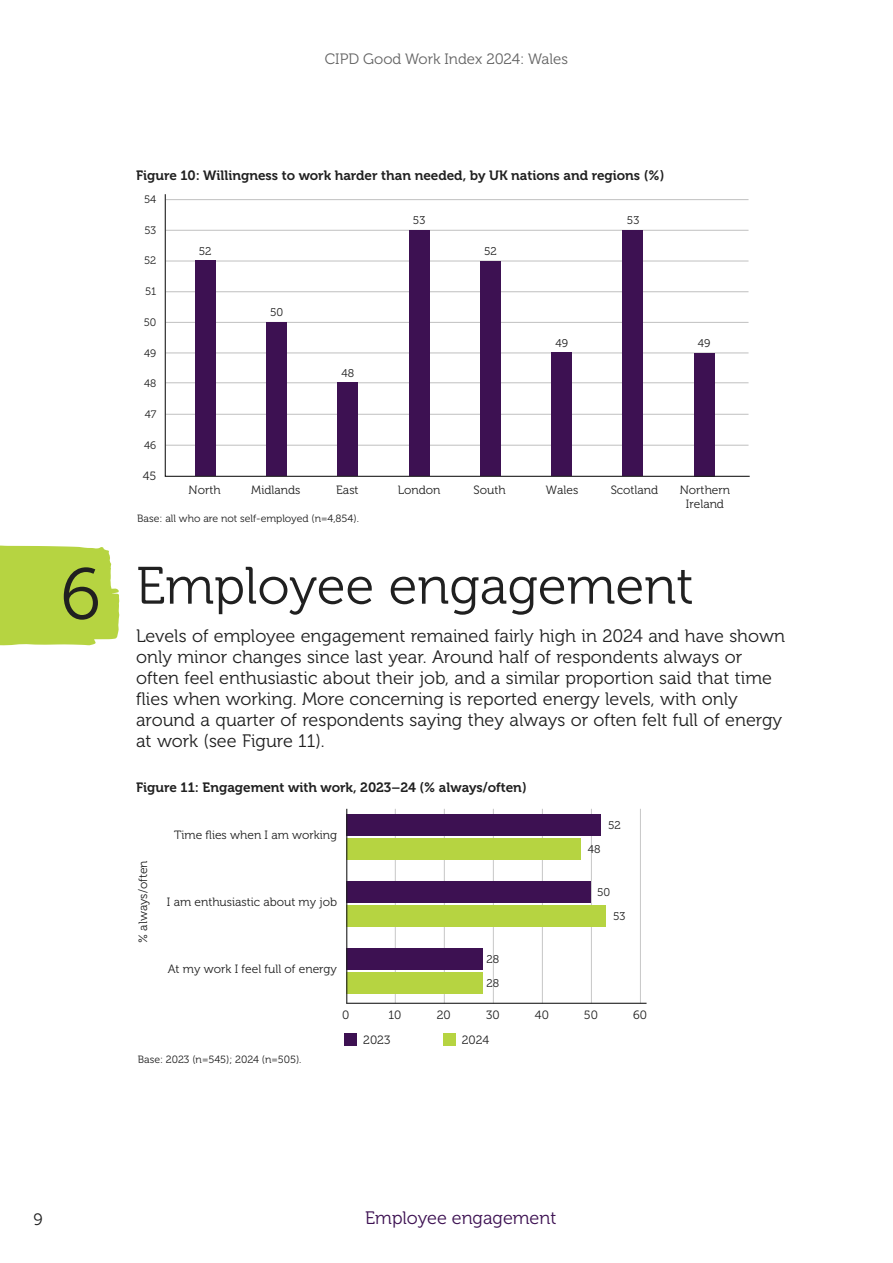
<style>
.page{position:relative;width:893px;height:1263px;background:#fff}
.page>*{position:absolute;margin:0;border:0;box-sizing:border-box;transform-origin:0 0}
.t1{font:72px "Museo 300";color:#202020}
.Section_head{font:52.5px "Museo 300";color:#202020}
.B_body{font:18px/21px "Museo 300";color:#202020}
.t2{font:18px "Museo 300";color:#3d1152}
.t3{font:16.5px "Museo 300";color:#202020}
.t4{font:15px "Museo 300";color:#636363}
.t5{font:13.5px "Museo 700";color:#202020}
.t6{font:12px/13.5px "Museo 300";color:#202020;text-align:center}
.t7{font:11.25px/24.3px "Museo 300";color:#202020}
.t8{font:10.8px "Museo 300";color:#202020}
.t9{font:10.5px "Museo 300";color:#1f1f1f}
</style>
<div class="page">
<svg style="left:164px;top:194px;width:586px;height:283px"></svg>
<hr style="left:640px;top:809px;width:1px;height:194px;background:#c7c7c7">
<hr style="left:395px;top:809px;width:1px;height:194px;background:#c7c7c7">
<hr style="left:444px;top:809px;width:1px;height:194px;background:#c7c7c7">
<hr style="left:493px;top:809px;width:1px;height:194px;background:#c7c7c7">
<hr style="left:542px;top:809px;width:1px;height:194px;background:#c7c7c7">
<hr style="left:591px;top:809px;width:1px;height:194px;background:#c7c7c7">
<div style="left:346px;top:814px;width:255px;height:22px;background:#3d1152"></div>
<div style="left:346px;top:839px;width:235px;height:21px;background:#b6d441"></div>
<div style="left:346px;top:881px;width:245px;height:21px;background:#3d1152"></div>
<div style="left:346px;top:905px;width:260px;height:22px;background:#b6d441"></div>
<div style="left:346px;top:948px;width:137px;height:21px;background:#3d1152"></div>
<div style="left:346px;top:972px;width:137px;height:21px;background:#b6d441"></div>
<hr style="left:346px;top:1003px;width:300px;height:1px;background:#202020">
<hr style="left:346px;top:809px;width:1px;height:194px;background:#202020">
<div style="left:345px;top:1033px;width:12px;height:13px;background:#3d1152"></div>
<div style="left:443px;top:1033px;width:12px;height:13px;background:#b6d441"></div>
<svg style="left:0;top:546px;width:120px;height:99px;background:#bad64c"></svg>
<p class="t4" style="left:325px;top:51px;width:245px">CIPD Good Work Index 2024: Wales</p>
<p class="t1" style="left:61px;top:555px;width:42px">6</p>
<p class="t5" style="left:136px;top:167px;width:530px">Figure 10: Willingness to work harder than needed, by UK nations and regions (%)</p>
<p class="t8" style="left:144px;top:193px;width:14px">54</p>
<p class="t8" style="left:144px;top:224px;width:13px">53</p>
<p class="t8" style="left:144px;top:255px;width:14px">52</p>
<p class="t8" style="left:145px;top:286px;width:13px">51</p>
<p class="t8" style="left:144px;top:316px;width:14px">50</p>
<p class="t8" style="left:144px;top:347px;width:14px">49</p>
<p class="t8" style="left:144px;top:378px;width:14px">48</p>
<p class="t8" style="left:145px;top:408px;width:13px">47</p>
<p class="t8" style="left:144px;top:439px;width:14px">46</p>
<p class="t6" style="left:143px;top:469px;width:15px">45</p>
<p class="t7" style="left:199px;top:239px;width:14px">52</p>
<p class="t7" style="left:270px;top:301px;width:15px">50</p>
<p class="t7" style="left:342px;top:361px;width:14px">48</p>
<p class="t7" style="left:413px;top:208px;width:14px">53</p>
<p class="t7" style="left:484px;top:239px;width:14px">52</p>
<p class="t7" style="left:627px;top:209px;width:14px">53</p>
<p class="t7" style="left:555px;top:331px;width:14px">49</p>
<p class="t7" style="left:698px;top:331px;width:14px">49</p>
<p class="t6" style="left:189px;top:483px;width:34px">North</p>
<p class="t6" style="left:251px;top:483px;width:51px">Midlands</p>
<p class="t6" style="left:336px;top:483px;width:24px">East</p>
<p class="t6" style="left:398px;top:483px;width:44px">London</p>
<p class="t6" style="left:474px;top:483px;width:34px">South</p>
<p class="t6" style="left:546px;top:483px;width:34px">Wales</p>
<p class="t6" style="left:611px;top:483px;width:49px">Scotland</p>
<p class="t6" style="left:680px;top:483px;width:52px">Northern<br>Ireland</p>
<p class="t9" style="left:137px;top:512px;width:223px">Base: all who are not self-employed (n=4,854).</p>
<p class="Section_head" style="left:136px;top:557px;width:559px">Employee engagement</p>
<p class="B_body" style="left:136px;top:626px;width:650px">Levels of employee engagement remained fairly high in 2024 and have shown only minor changes since last year. Around half of respondents always or often feel enthusiastic about their job, and a similar proportion said that time flies when working. More concerning is reported energy levels, with only around a quarter of respondents saying they always or often felt full of energy at work (see Figure 11).</p>
<p class="t5" style="left:136px;top:780px;width:392px">Figure 11: Engagement with work, 2023–24 (% always/often)</p>
<p class="t6" style="left:137px;top:943px;width:84px;rotate:-90deg">% always/often</p>
<p class="t6" style="left:174px;top:828px;width:164px">Time flies when I am working</p>
<p class="t6" style="left:167px;top:895px;width:172px">I am enthusiastic about my job</p>
<p class="t6" style="left:168px;top:962px;width:171px">At my work I feel full of energy</p>
<p class="t7" style="left:486px;top:947px;width:14px">28<br>28</p>
<p class="t7" style="left:608px;top:813px;width:14px">52</p>
<p class="t7" style="left:588px;top:837px;width:14px">48</p>
<p class="t7" style="left:597px;top:880px;width:15px">50</p>
<p class="t7" style="left:613px;top:904px;width:14px">53</p>
<p class="t6" style="left:342px;top:1009px;width:9px">0</p>
<p class="t6" style="left:388px;top:1009px;width:14px">10</p>
<p class="t6" style="left:437px;top:1009px;width:15px">20</p>
<p class="t6" style="left:486px;top:1009px;width:15px">30</p>
<p class="t6" style="left:535px;top:1009px;width:15px">40</p>
<p class="t6" style="left:584px;top:1009px;width:16px">50</p>
<p class="t6" style="left:633px;top:1009px;width:15px">60</p>
<p class="t9" style="left:138px;top:1054px;width:165px">Base: 2023 (n=545); 2024 (n=505).</p>
<p class="t6" style="left:363px;top:1034px;width:29px">2023</p>
<p class="t6" style="left:462px;top:1034px;width:29px">2024</p>
<p class="t3" style="left:34px;top:1210px;width:11px">9</p>
<p class="t2" style="left:365px;top:1208px;width:193px">Employee engagement</p>
</div>
